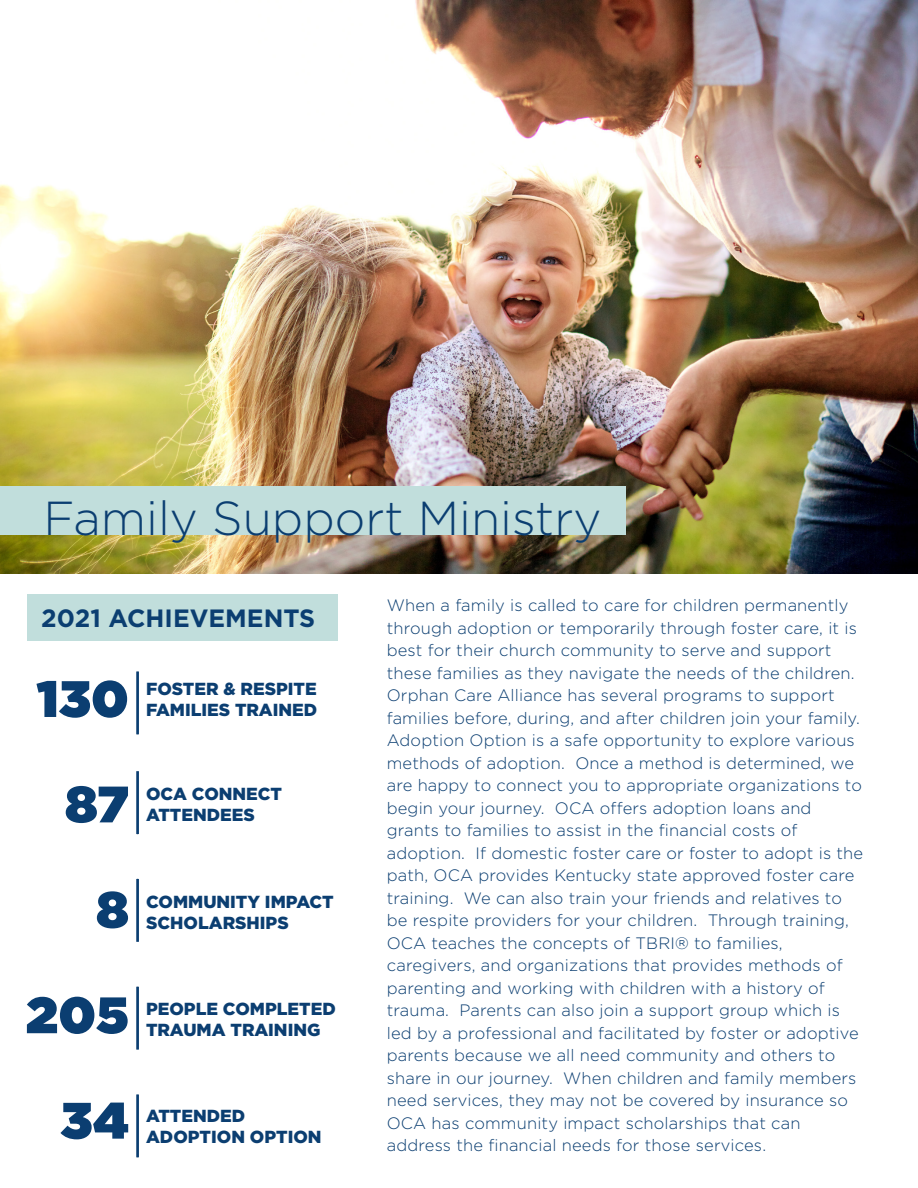
<style>
.page{position:relative;width:918px;height:1188px;background:#fff}
.page>*{position:absolute;margin:0;border:0;box-sizing:border-box;transform-origin:0 0}
.t1{font:900 51.15px/105.4px "Gotham HTF";letter-spacing:.01em;color:#0b3e71;text-align:right}
.t2{font:300 47.7px "Gotham HTF";color:#0b3e71}
.t3{font:700 25.05px "Gotham HTF";color:#0b3e71}
.t4{font:900 17.4px/21px "Gotham HTF";color:#0b3e71}
.t5{font:300 16.5px/22.5px "Gotham HTF";letter-spacing:.01em;color:#0b3e71}
</style>
<div class="page">
<img style="left:0;top:1px;width:918px;height:572px">
<div style="left:0;top:486px;width:625px;height:49px;background:#c1dedc"></div>
<hr style="left:136px;top:671px;width:3px;height:63px;background:#0b3e71">
<hr style="left:136px;top:771px;width:3px;height:63px;background:#0b3e71">
<hr style="left:136px;top:879px;width:3px;height:63px;background:#0b3e71">
<hr style="left:136px;top:987px;width:3px;height:63px;background:#0b3e71">
<hr style="left:136px;top:1094px;width:3px;height:63px;background:#0b3e71">
<div style="left:27px;top:594px;width:310px;height:47px;background:#c1dedc"></div>
<h2 class="t2" style="left:43px;top:492px;width:560px">Family Support Ministry</h2>
<h3 class="t3" style="left:41px;top:604px;width:275px">2021 ACHIEVEMENTS</h3>
<h1 class="t1" style="left:26px;top:645px;width:104px">130<br>87<br>8<br>205<br>34</h1>
<p class="t4" style="left:146px;top:678px;width:173px">FOSTER &amp; RESPITE<br>FAMILIES TRAINED</p>
<p class="t4" style="left:146px;top:783px;width:138px">OCA CONNECT<br>ATTENDEES</p>
<p class="t4" style="left:146px;top:891px;width:189px">COMMUNITY IMPACT<br>SCHOLARSHIPS</p>
<p class="t4" style="left:146px;top:998px;width:191px">PEOPLE COMPLETED<br>TRAUMA TRAINING</p>
<p class="t4" style="left:146px;top:1105px;width:177px">ATTENDED<br>ADOPTION OPTION</p>
<p class="t5" style="left:387px;top:594px;width:478px">When a family is called to care for children permanently through adoption or temporarily through foster care, it is best for their church community to serve and support these families as they navigate the needs of the children.<br>Orphan Care Alliance has several programs to support families before, during, and after children join your family.<br>Adoption Option is a safe opportunity to explore various methods of adoption. Once a method is determined, we are happy to connect you to appropriate organizations to begin your journey. OCA offers adoption loans and grants to families to assist in the financial costs of adoption. If domestic foster care or foster to adopt is the path, OCA provides Kentucky state approved foster care training. We can also train your friends and relatives to be respite providers for your children. Through training, OCA teaches the concepts of TBRI® to families, caregivers, and organizations that provides methods of parenting and working with children with a history of trauma. Parents can also join a support group which is led by a professional and facilitated by foster or adoptive parents because we all need community and others to share in our journey. When children and family members need services, they may not be covered by insurance so OCA has community impact scholarships that can address the financial needs for those services.</p>
</div>
